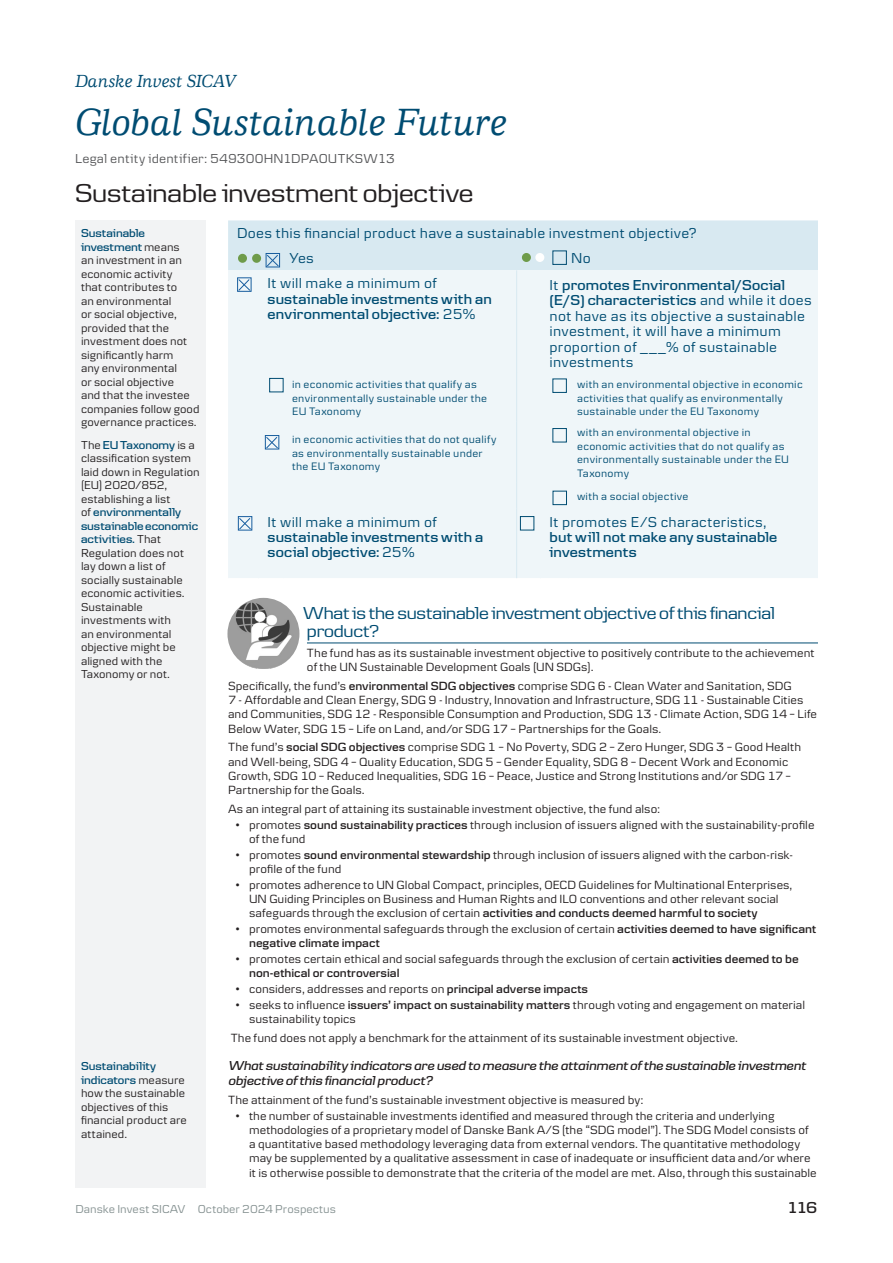
<style>
.page{position:relative;width:893px;height:1263px;background:#fff}
.page>*{position:absolute;margin:0;border:0;box-sizing:border-box;transform-origin:0 0}
.Annex__subfund_name{font:italic 500 39px "Danske Human";color:#004c72}
.Annex__Header{font:27px "Danske Headline";letter-spacing:-.005em;color:#231f20}
.Annex__Questions{font:18px/18px "Danske Headline";letter-spacing:-.015em;color:#004c72}
.Annex__vehicle_name{font:italic 500 18px "Danske Human";color:#004c72}
.t1{font:600 16.5px "Danske Headline";color:#231f20}
.Annex__Intro_table{font:15px/15.3px "Danske Textv 2";letter-spacing:.015em;color:#004c72}
.Annex__Intro_table-2{font:600 15px/15.3px "Danske Headline";letter-spacing:.015em;color:#004c72}
.Annex__Sub-Questions{font:italic 600 13.5px/15px "Danske Headline";letter-spacing:-.005em;color:#231f20}
.Annex__Sustainability_Profile_ISIN{font:13.5px "Danske Text RU";letter-spacing:.01em;color:#57585a}
.Annex__Body_Text_p3_before{font:12.3px/14.2px "Danske Textv 2";color:#231f20}
.Annex__Body_Text_terms_to_understand{font:12px/13.5px "Danske Textv 2";color:#231f20}
.t2{font:12px "Danske Textv 2";color:#869292}
.Annex__Intro_table_light{font:11.25px/13.5px "Danske Textv 2";letter-spacing:.025em;color:#004c72}
.s1{font-family:"Danske Headline";font-weight:600;color:#004c72}
.s2{font-family:"Danske Textv 2";font-weight:400}
.s3{font-family:"Danske Headline";font-weight:600}
.s4{font-weight:600}
</style>
<div class="page">
<div style="left:228px;top:270px;width:590px;height:308px;background:#eff6f9"></div>
<hr style="left:516px;top:270px;width:1px;height:103px;background:#d8e9f1">
<hr style="left:516px;top:373px;width:1px;height:48px;background:#d8e9f1">
<hr style="left:516px;top:421px;width:1px;height:62px;background:#d8e9f1">
<svg style="left:516px;top:483px;width:1px;height:26px"></svg>
<hr style="left:516px;top:509px;width:1px;height:69px;background:#d8e9f1">
<hr style="left:307px;top:642px;width:511px;height:1px;background:#004c72">
<svg style="left:239px;top:279px;width:10px;height:11px"></svg>
<div style="left:237px;top:277px;width:14px;height:15px;border:1px solid #175d9e"></div>
<div style="left:228px;top:220px;width:590px;height:50px;background:#d8e9f1"></div>
<div style="left:266px;top:253px;width:14px;height:14px;border:1px solid #175d9e"></div>
<div style="left:269px;top:378px;width:15px;height:14px;border:1px solid #004c72"></div>
<svg style="left:267px;top:437px;width:10px;height:10px"></svg>
<div style="left:265px;top:435px;width:14px;height:14px;border:1px solid #175d9e"></div>
<div style="left:552px;top:428px;width:15px;height:14px;border:1px solid #004c72"></div>
<div style="left:553px;top:491px;width:14px;height:14px;border:1px solid #004c72"></div>
<div style="left:552px;top:379px;width:15px;height:14px;border:1px solid #004c72"></div>
<svg style="left:240px;top:518px;width:10px;height:10px"></svg>
<div style="left:238px;top:516px;width:14px;height:14px;border:1px solid #175d9e"></div>
<div style="left:520px;top:516px;width:14px;height:14px;border:1px solid #004c72"></div>
<img style="left:227px;top:598px;width:72px;height:71px">
<div style="left:75px;top:220px;width:131px;height:968px;background:#f2f3f4"></div>
<p class="Annex__vehicle_name" style="left:75px;top:71px;width:163px">Danske Invest SICAV</p>
<p class="Annex__subfund_name" style="left:75px;top:100px;width:434px">Global Sustainable Future</p>
<p class="Annex__Sustainability_Profile_ISIN" style="left:75px;top:151px;width:321px">Legal entity identifier: 549300HN1DPAOUTKSW13</p>
<p class="Annex__Header" style="left:75px;top:178px;width:400px">Sustainable investment objective</p>
<p class="Annex__Body_Text_terms_to_understand" style="left:81px;top:226px;width:120px"><span class="s1">Sustainable investment</span> means<br>an investment in an economic activity<br>that contributes to<br>an environmental<br>or social objective, provided that the investment does not significantly harm<br>any environmental<br>or social objective<br>and that the investee companies follow good governance practices.</p>
<p class="Annex__Body_Text_terms_to_understand" style="left:81px;top:438px;width:120px">The <span class="s1">EU Taxonomy</span> is a classification system laid down in Regulation (EU) 2020/852, establishing a list<br>of <span class="s1">environmentally sustainable economic activities.</span> That<br>Regulation does not lay down a list of socially sustainable economic activities.<br>Sustainable investments with<br>an environmental objective might be aligned with the<br>Taxonomy or not.</p>
<p class="Annex__Body_Text_terms_to_understand" style="left:81px;top:1059px;width:107px"><span class="s1">Sustainability indicators</span> measure how the sustainable objectives of this financial product are attained.</p>
<p class="Annex__Intro_table" style="left:237px;top:226px;width:461px">Does this financial product have a sustainable investment objective?</p>
<p class="Annex__Intro_table" style="left:290px;top:250px;width:26px">Yes</p>
<p class="Annex__Intro_table" style="left:571px;top:250px;width:21px">No</p>
<p class="Annex__Intro_table-2" style="left:268px;top:275px;width:226px"><span class="s2">It will make a minimum of </span>sustainable investments with an environmental objective: <span class="s2">25%</span></p>
<p class="Annex__Intro_table" style="left:550px;top:277px;width:264px">It <span class="s3">promotes Environmental/Social (E/S) characteristics</span> and while it does not have as its objective a sustainable investment, it will have a minimum proportion of ___% of sustainable investments</p>
<p class="Annex__Intro_table_light" style="left:292px;top:377px;width:196px">in economic activities that qualify as environmentally sustainable under the<br>EU Taxonomy</p>
<p class="Annex__Intro_table_light" style="left:577px;top:377px;width:227px">with an environmental objective in economic activities that qualify as environmentally sustainable under the EU Taxonomy</p>
<p class="Annex__Intro_table_light" style="left:292px;top:432px;width:206px">in economic activities that do not qualify as environmentally sustainable under the EU Taxonomy</p>
<p class="Annex__Intro_table_light" style="left:577px;top:426px;width:213px">with an environmental objective in economic activities that do not qualify as environmentally sustainable under the EU<br>Taxonomy</p>
<p class="Annex__Intro_table_light" style="left:577px;top:489px;width:113px">with a social objective</p>
<p class="Annex__Intro_table-2" style="left:268px;top:514px;width:217px"><span class="s2">It will make a minimum of </span>sustainable investments with a social objective: <span class="s2">25%</span></p>
<p class="Annex__Intro_table-2" style="left:550px;top:514px;width:229px"><span class="s2">It promotes E/S characteristics, </span>but will not make any sustainable investments</p>
<p class="Annex__Questions" style="left:303px;top:603px;width:473px">What is the sustainable investment objective of this financial product?</p>
<p class="Annex__Body_Text_p3_before" style="left:307px;top:645px;width:509px">The fund has as its sustainable investment objective to positively contribute to the achievement of the UN Sustainable Development Goals (UN SDGs).</p>
<p class="Annex__Body_Text_p3_before" style="left:228px;top:678px;width:590px">Specifically, the fund’s <span class="s4">environmental SDG objectives</span> comprise SDG 6 - Clean Water and Sanitation, SDG<br>7 - Affordable and Clean Energy, SDG 9 - Industry, Innovation and Infrastructure, SDG 11 - Sustainable Cities and Communities, SDG 12 - Responsible Consumption and Production, SDG 13 - Climate Action, SDG 14 – Life Below Water, SDG 15 – Life on Land, and/or SDG 17 – Partnerships for the Goals.</p>
<p class="Annex__Body_Text_p3_before" style="left:228px;top:740px;width:574px">The fund’s <span class="s4">social SDG objectives</span> comprise SDG 1 – No Poverty, SDG 2 – Zero Hunger, SDG 3 – Good Health and Well-being, SDG 4 – Quality Education, SDG 5 – Gender Equality, SDG 8 – Decent Work and Economic Growth, SDG 10 – Reduced Inequalities, SDG 16 – Peace, Justice and Strong Institutions and/or SDG 17 – Partnership for the Goals.</p>
<p class="Annex__Body_Text_p3_before" style="left:228px;top:801px;width:434px">As an integral part of attaining its sustainable investment objective, the fund also:</p>
<p class="Annex__Body_Text_p3_before" style="left:249px;top:817px;width:567px;text-indent:-14px"><span class="s4">•</span> promotes <span class="s4">sound sustainability practices</span> through inclusion of issuers aligned with the sustainability-profile of the fund</p>
<p class="Annex__Body_Text_p3_before" style="left:249px;top:847px;width:545px;text-indent:-14px"><span class="s4">•</span> promotes <span class="s4">sound environmental stewardship</span> through inclusion of issuers aligned with the carbon-risk&shy;profile of the fund</p>
<p class="Annex__Body_Text_p3_before" style="left:249px;top:877px;width:545px;text-indent:-14px"><span class="s4">•</span> promotes adherence to UN Global Compact, principles, OECD Guidelines for Multinational Enterprises,<br>UN Guiding Principles on Business and Human Rights and ILO conventions and other relevant social safeguards through the exclusion of certain <span class="s4">activities and conducts deemed harmful to society</span></p>
<p class="Annex__Body_Text_p3_before" style="left:249px;top:921px;width:569px;text-indent:-14px"><span class="s4">•</span> promotes environmental safeguards through the exclusion of certain <span class="s4">activities deemed to have significant negative climate impact</span></p>
<p class="Annex__Body_Text_p3_before" style="left:249px;top:951px;width:551px;text-indent:-14px"><span class="s4">•</span> promotes certain ethical and social safeguards through the exclusion of certain <span class="s4">activities deemed to be non-ethical or controversial</span></p>
<p class="Annex__Body_Text_p3_before" style="left:236px;top:981px;width:354px"><span class="s4">•</span> considers, addresses and reports on <span class="s4">principal adverse impacts</span></p>
<p class="Annex__Body_Text_p3_before" style="left:249px;top:997px;width:558px;text-indent:-14px"><span class="s4">•</span> seeks to influence <span class="s4">issuers’ impact on sustainability matters</span> through voting and engagement on material sustainability topics</p>
<p class="Annex__Body_Text_p3_before" style="left:231px;top:1030px;width:509px">The fund does not apply a benchmark for the attainment of its sustainable investment objective.</p>
<p class="Annex__Sub-Questions" style="left:228px;top:1058px;width:579px">What sustainability indicators are used to measure the attainment of the sustainable investment objective of this financial product?</p>
<p class="Annex__Body_Text_p3_before" style="left:228px;top:1092px;width:417px">The attainment of the fund’s sustainable investment objective is measured by:</p>
<p class="Annex__Body_Text_p3_before" style="left:249px;top:1108px;width:569px;text-indent:-14px"><span class="s4">•</span> the number of sustainable investments identified and measured through the criteria and underlying methodologies of a proprietary model of Danske Bank A/S (the “SDG model”). The SDG Model consists of a quantitative based methodology leveraging data from external vendors. The quantitative methodology may be supplemented by a qualitative assessment in case of inadequate or insufficient data and/or where it is otherwise possible to demonstrate that the criteria of the model are met. Also, through this sustainable</p>
<p class="t2" style="left:75px;top:1202px;width:262px">Danske Invest SICAV October 2024 Prospectus</p>
<h3 class="t1" style="left:787px;top:1198px;width:32px">116</h3>
</div>
